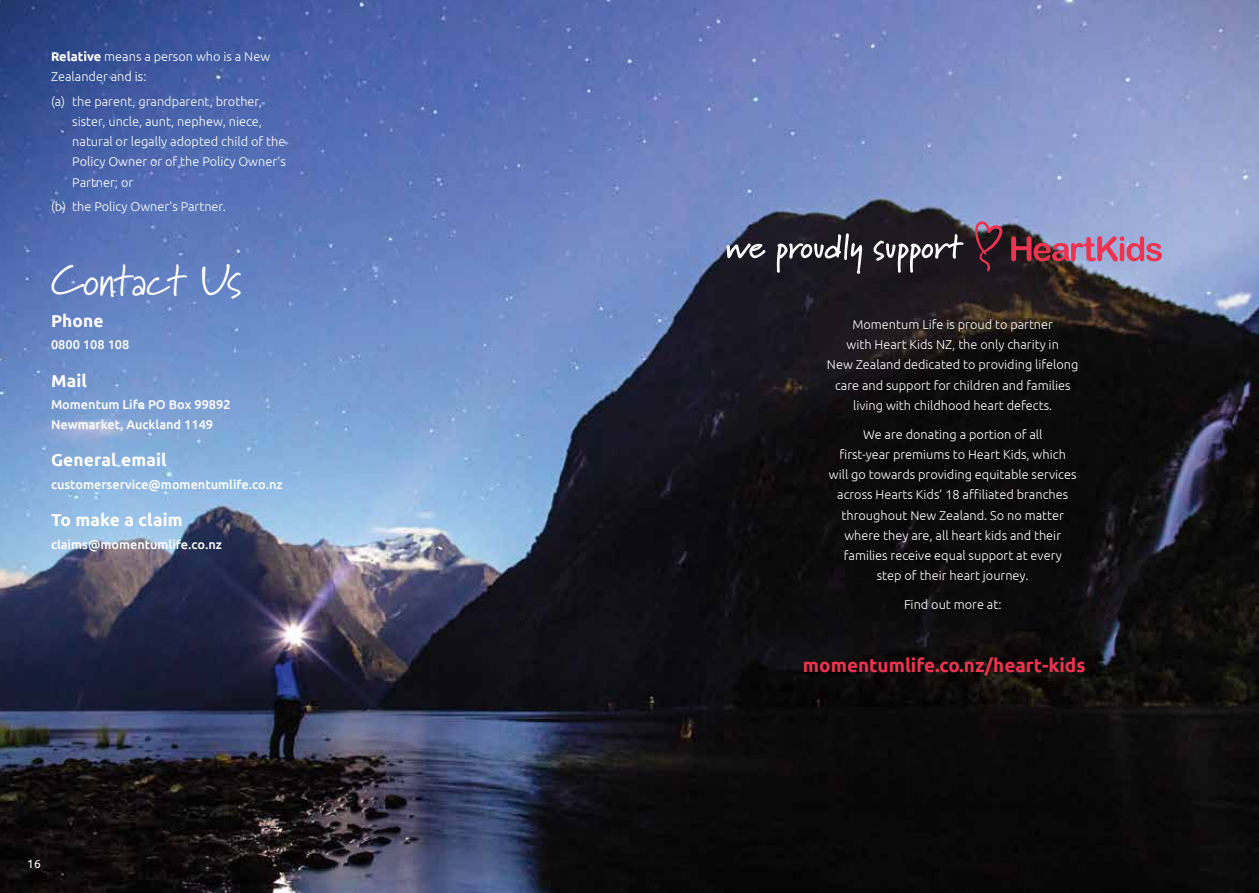
<style>
.page{position:relative;width:1259px;height:893px;background:#fff}
.page>*{position:absolute;margin:0;border:0;box-sizing:border-box;transform-origin:0 0}
.t1{font:43.5px "Marydale";letter-spacing:-.02em;color:#fff}
.t2{font:700 18.9px "Ubuntu";color:#ee3350}
.t3{font:700 17.25px "Ubuntu";letter-spacing:.01em;color:#fff}
.t4{font:300 12.75px/20.2px "Ubuntu";color:#fff;text-align:center}
.t5{font:500 12.75px/20.2px "Ubuntu";color:#fff}
.t6{font:12px "Ubuntu";color:#fff}
.s1{font-weight:700}
</style>
<div class="page">
<img style="left:0;top:0;width:1259px;height:893px">
<svg style="left:975px;top:221px;width:28px;height:50px"></svg>
<svg style="left:1011px;top:236px;width:150px;height:25px;background:#af6381"></svg>
<svg style="left:726px;top:233px;width:237px;height:41px;background:#434148"></svg>
<p class="t4" style="left:51px;top:46px;width:221px;text-align:left"><span class="s1">Relative</span> means a person who is a New<br>Zealander and is:</p>
<p class="t4" style="left:72px;top:91px;width:215px;text-align:left;text-indent:-21px">(a) the parent, grandparent, brother, sister, uncle, aunt, nephew, niece, natural or legally adopted child of the<br>Policy Owner or of the Policy Owner’s<br>Partner; or</p>
<p class="t4" style="left:51px;top:196px;width:176px">(b) the Policy Owner’s Partner.</p>
<h1 class="t1" style="left:51px;top:255px;width:192px">Contact Us</h1>
<h3 class="t3" style="left:51px;top:310px;width:54px">Phone</h3>
<p class="t5" style="left:51px;top:334px;width:80px">0800 108 108</p>
<h3 class="t3" style="left:51px;top:370px;width:37px">Mail</h3>
<p class="t5" style="left:51px;top:394px;width:181px">Momentum Life PO Box 99892<br>Newmarket, Auckland 1149</p>
<h3 class="t3" style="left:51px;top:450px;width:117px">General email</h3>
<p class="t5" style="left:51px;top:474px;width:233px">customerservice@momentumlife.co.nz</p>
<h3 class="t3" style="left:51px;top:509px;width:133px">To make a claim</h3>
<p class="t5" style="left:51px;top:533px;width:173px">claims@momentumlife.co.nz</p>
<p class="t6" style="left:27px;top:856px;width:15px">16</p>
<p class="t4" style="left:827px;top:314px;width:253px">Momentum Life is proud to partner<br>with Heart Kids NZ, the only charity in<br>New Zealand dedicated to providing lifelong care and support for children and families living with childhood heart defects.</p>
<p class="t4" style="left:829px;top:424px;width:249px">We are donating a portion of all<br>first-year premiums to Heart Kids, which will go towards providing equitable services across Hearts Kids’ 18 affiliated branches throughout New Zealand. So no matter where they are, all heart kids and their families receive equal support at every<br>step of their heart journey.</p>
<p class="t4" style="left:904px;top:594px;width:99px">Find out more at:</p>
<h2 class="t2" style="left:803px;top:653px;width:284px">momentumlife.co.nz/heart-kids</h2>
</div>
